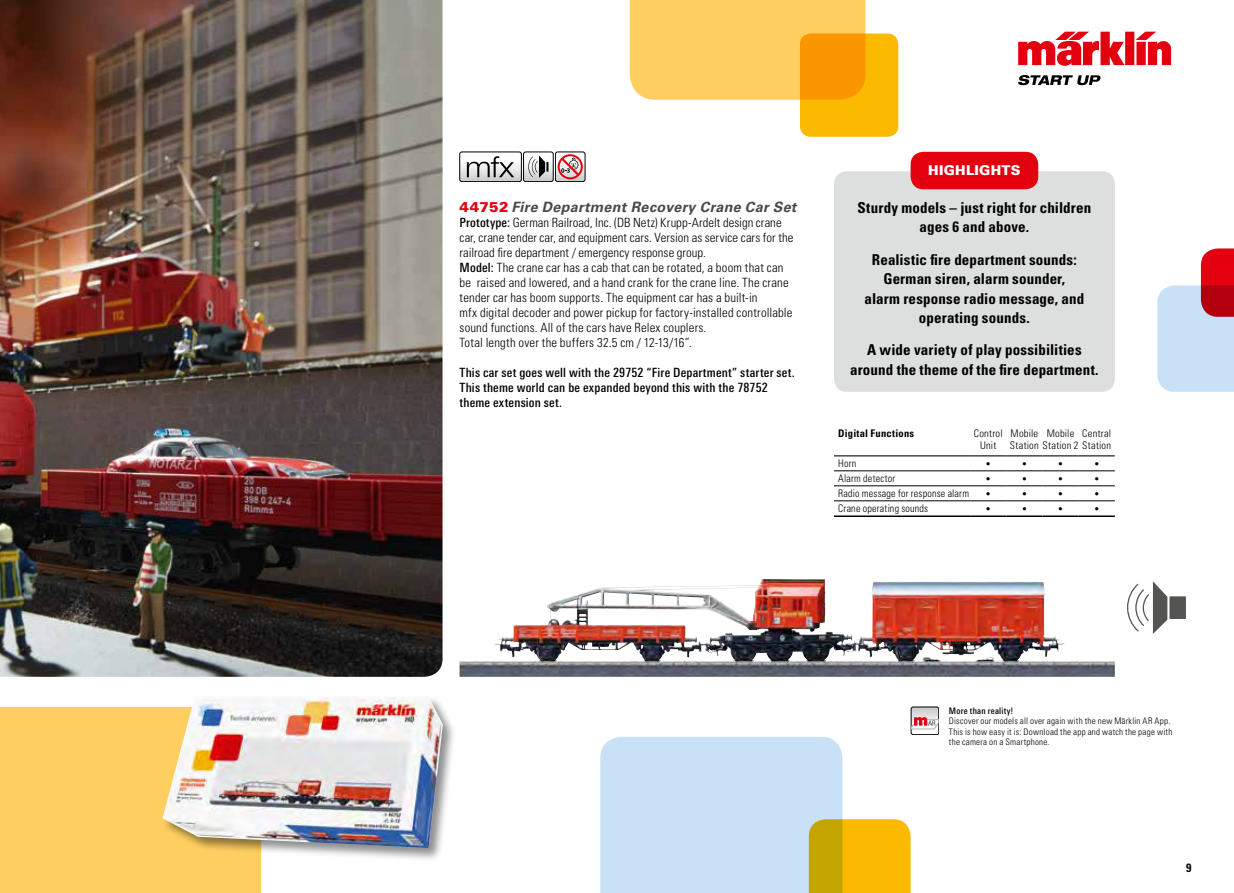
<style>
.page{position:relative;width:1234px;height:893px;background:#fff}
.page>*{position:absolute;margin:0;border:0;box-sizing:border-box;transform-origin:0 0}
.t1{font:700 condensed 15px/19.5px "Univers LT Std";letter-spacing:.01em;color:#000;text-align:center}
.t2{font:italic 700 14.25px "Univers LT Std";letter-spacing:.025em;color:#494948}
.t3{font:900 13.5px "Univers LT Std";letter-spacing:.02em;color:#fff}
.t4{font:300 condensed 12.75px/15px "Univers LT Std";letter-spacing:.01em;color:#000}
.t5{font:500 condensed 12.75px/15px "Univers Next Pro";letter-spacing:.015em;color:#000}
.t6{font:700 condensed 12px "Univers LT Std";color:#000}
.t7{font:300 condensed 10.5px "Univers LT Std";letter-spacing:.02em;color:#000;scale:.96 1}
.t8{font:300 condensed 10.5px/12px "Univers LT Std";letter-spacing:.02em;color:#000;text-align:center}
.t9{font:700 condensed 10.5px "Univers LT Std";letter-spacing:.025em;color:#000}
.t10{font:300 condensed 9px/10.5px "Univers LT Std";letter-spacing:.025em;color:#000}
.t11{font:500 condensed 9px "Univers Next Pro";letter-spacing:.025em;color:#000}
.s1{font-weight:900;font-style:normal;color:#e3000f}
.s2{font-family:"Univers Next Pro";font-weight:500}
</style>
<div class="page">
<svg style="left:1018px;top:75px;width:82px;height:10px"></svg>
<svg style="left:1018px;top:32px;width:152px;height:34px"></svg>
<img style="left:0;top:0;width:442px;height:677px">
<div style="left:799px;top:34px;width:99px;height:103px;background:#fbba00;border-radius:11px"></div>
<svg style="left:629px;top:0;width:236px;height:100px;background:#fdc450"></svg>
<div style="left:0;top:707px;width:261px;height:186px;background:#fece60"></div>
<img style="left:459px;top:580px;width:655px;height:97px">
<div style="left:833px;top:171px;width:281px;height:221px;background:#dddede;border-radius:13px"></div>
<div style="left:910px;top:152px;width:127px;height:37px;background:#e3000f;border-radius:13px"></div>
<svg style="left:459px;top:152px;width:126px;height:30px"></svg>
<div style="left:161px;top:694px;width:296px;height:168px;background:#000;opacity:.45"></div>
<img style="left:162px;top:696px;width:281px;height:152px">
<svg style="left:600px;top:707px;width:338px;height:186px"></svg>
<div style="left:1169px;top:596px;width:16px;height:23px;background:#545453"></div>
<svg style="left:1127px;top:581px;width:40px;height:53px"></svg>
<svg style="left:1157px;top:248px;width:76px;height:144px"></svg>
<hr style="left:833px;top:515px;width:136px;height:2px;background:#000">
<hr style="left:969px;top:515px;width:37px;height:2px;background:#000">
<hr style="left:1006px;top:515px;width:36px;height:2px;background:#000">
<hr style="left:1042px;top:515px;width:36px;height:2px;background:#000">
<hr style="left:1078px;top:515px;width:36px;height:2px;background:#000">
<hr style="left:833px;top:471px;width:136px;height:1px;background:#000">
<hr style="left:969px;top:471px;width:37px;height:1px;background:#000">
<hr style="left:1006px;top:471px;width:36px;height:1px;background:#000">
<hr style="left:1042px;top:471px;width:36px;height:1px;background:#000">
<hr style="left:1078px;top:471px;width:36px;height:1px;background:#000">
<hr style="left:833px;top:486px;width:136px;height:1px;background:#000">
<hr style="left:969px;top:486px;width:37px;height:1px;background:#000">
<hr style="left:1006px;top:486px;width:36px;height:1px;background:#000">
<hr style="left:1042px;top:486px;width:36px;height:1px;background:#000">
<hr style="left:1078px;top:486px;width:36px;height:1px;background:#000">
<hr style="left:833px;top:501px;width:136px;height:1px;background:#000">
<hr style="left:969px;top:501px;width:37px;height:1px;background:#000">
<hr style="left:1006px;top:501px;width:36px;height:1px;background:#000">
<hr style="left:1042px;top:501px;width:36px;height:1px;background:#000">
<hr style="left:1078px;top:501px;width:36px;height:1px;background:#000">
<hr style="left:833px;top:455px;width:136px;height:2px;background:#494948">
<hr style="left:969px;top:455px;width:37px;height:2px;background:#494948">
<hr style="left:1006px;top:455px;width:36px;height:2px;background:#494948">
<hr style="left:1042px;top:455px;width:36px;height:2px;background:#494948">
<hr style="left:1078px;top:455px;width:36px;height:2px;background:#494948">
<p class="t2" style="left:459px;top:198px;width:338px"><span class="s1">44752</span> Fire Department Recovery Crane Car Set</p>
<p class="t4" style="left:459px;top:215px;width:335px"><span class="s2">Prototype:</span> German Railroad, Inc. (DB Netz) Krupp-Ardelt design crane car, crane tender car, and equipment cars. Version as service cars for the railroad fire department / emergency response group.<br><span class="s2">Model:</span> The crane car has a cab that can be rotated, a boom that can be raised and lowered, and a hand crank for the crane line. The crane tender car has boom supports. The equipment car has a built-in<br>mfx digital decoder and power pickup for factory-installed controllable sound functions. All of the cars have Relex couplers.<br>Total length over the buffers 32.5 cm / 12-13/16”.</p>
<p class="t5" style="left:459px;top:365px;width:336px">This car set goes well with the 29752 “Fire Department” starter set.<br>This theme world can be expanded beyond this with the 78752 theme extension set.</p>
<p class="t3" style="left:928px;top:162px;width:94px">HIGHLIGHTS</p>
<p class="t1" style="left:857px;top:198px;width:235px">Sturdy models – just right for children ages 6 and above.</p>
<p class="t1" style="left:864px;top:249px;width:221px">Realistic fire department sounds:<br>German siren, alarm sounder, alarm response radio message, and operating sounds.</p>
<p class="t1" style="left:849px;top:340px;width:250px">A wide variety of play possibilities around the theme of the fire department.</p>
<p class="t9" style="left:838px;top:427px;width:77px">Digital Functions</p>
<p class="t8" style="left:973px;top:427px;width:30px">Control<br>Unit</p>
<p class="t8" style="left:1009px;top:427px;width:103px;text-align:left">Mobile<br>Station Station 2 Station</p>
<p class="t8" style="left:1046px;top:427px;width:29px">Mobile</p>
<p class="t8" style="left:1081px;top:427px;width:30px">Central</p>
<p class="t7" style="left:838px;top:457px;width:20px">Horn</p>
<p class="t10" style="left:985px;top:458px;width:7px">•</p>
<p class="t10" style="left:1021px;top:458px;width:7px">•</p>
<p class="t10" style="left:1057px;top:458px;width:7px">•</p>
<p class="t10" style="left:1093px;top:458px;width:7px">•</p>
<p class="t7" style="left:838px;top:472px;width:61px">Alarm detector</p>
<p class="t10" style="left:985px;top:473px;width:7px">•</p>
<p class="t10" style="left:1021px;top:473px;width:7px">•</p>
<p class="t10" style="left:1057px;top:473px;width:7px">•</p>
<p class="t10" style="left:1093px;top:473px;width:7px">•</p>
<p class="t7" style="left:838px;top:487px;width:138px">Radio message for response alarm</p>
<p class="t10" style="left:985px;top:488px;width:7px">•</p>
<p class="t10" style="left:1021px;top:488px;width:7px">•</p>
<p class="t10" style="left:1057px;top:488px;width:7px">•</p>
<p class="t10" style="left:1093px;top:488px;width:7px">•</p>
<p class="t7" style="left:838px;top:502px;width:95px">Crane operating sounds</p>
<p class="t10" style="left:985px;top:503px;width:7px">•</p>
<p class="t10" style="left:1021px;top:503px;width:7px">•</p>
<p class="t10" style="left:1057px;top:503px;width:7px">•</p>
<p class="t10" style="left:1093px;top:503px;width:7px">•</p>
<p class="t11" style="left:948px;top:705px;width:66px">More than reality!</p>
<p class="t10" style="left:948px;top:716px;width:225px">Discover our models all over again with the new Märklin AR App.<br>This is how easy it is: Download the app and watch the page with the camera on a Smartphone.</p>
<p class="t6" style="left:1185px;top:860px;width:7px">9</p>
</div>
